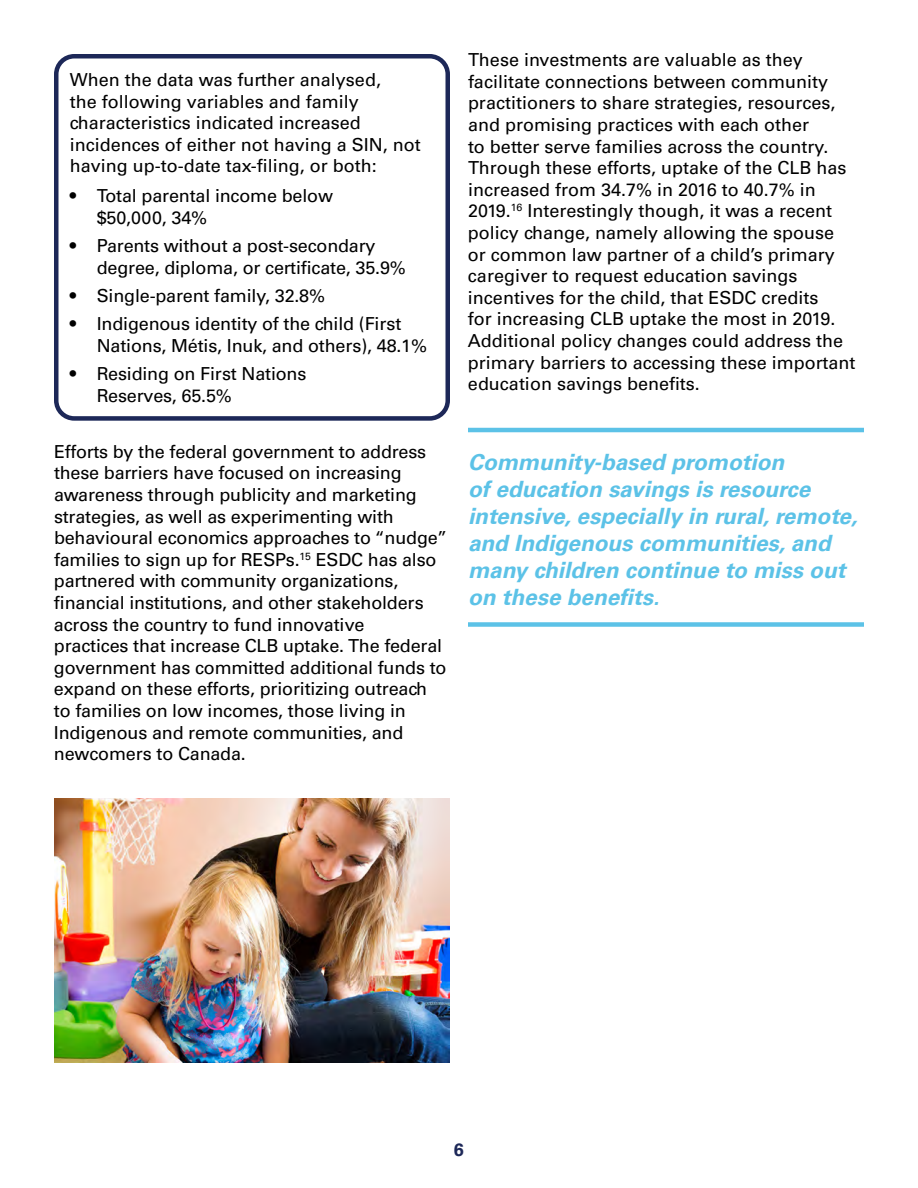
<style>
.page{position:relative;width:918px;height:1188px;background:#fff}
.page>*{position:absolute;margin:0;border:0;box-sizing:border-box;transform-origin:0 0}
.t1{font:italic 700 22.5px/27px "Univers LT Pro 65";color:#5cc2e7}
.t2{font:18px/21.6px "Univers LT Pro 55 Roman";letter-spacing:-.01em;color:#000}
.t3{font:700 18px "Univers LT Pro 65";color:#1d2858}
</style>
<div class="page">
<div style="left:54px;top:54px;width:396px;height:367px;border:4px solid #1d2858;border-radius:18px"></div>
<img style="left:54px;top:798px;width:396px;height:264px">
<hr style="left:468px;top:428px;width:396px;height:4px;background:#5cc2e7">
<div style="left:468px;top:622px;width:396px;height:5px;background:#5cc2e7"></div>
<p class="t2" style="left:70px;top:68px;width:353px">When the data was further analysed,<br>the following variables and family characteristics indicated increased incidences of either not having a SIN, not having up-to-date tax-filing, or both:</p>
<p class="t2" style="left:97px;top:184px;width:238px;text-indent:-27px">• Total parental income below $50,000, 34%</p>
<p class="t2" style="left:97px;top:234px;width:311px;text-indent:-27px">• Parents without a post-secondary degree, diploma, or certificate, 35.9%</p>
<p class="t2" style="left:70px;top:284px;width:257px">• Single-parent family, 32.8%</p>
<p class="t2" style="left:97px;top:312px;width:332px;text-indent:-27px">• Indigenous identity of the child (First<br>Nations, Métis, Inuk, and others), 48.1%</p>
<p class="t2" style="left:97px;top:362px;width:211px;text-indent:-27px">• Residing on First Nations<br>Reserves, 65.5%</p>
<p class="t2" style="left:54px;top:440px;width:395px">Efforts by the federal government to address these barriers have focused on increasing awareness through publicity and marketing strategies, as well as experimenting with behavioural economics approaches to “nudge” families to sign up for RESPs.<sup>15</sup> ESDC has also partnered with community organizations, financial institutions, and other stakeholders across the country to fund innovative<br>practices that increase CLB uptake. The federal government has committed additional funds to expand on these efforts, prioritizing outreach to families on low incomes, those living in Indigenous and remote communities, and newcomers to Canada.</p>
<p class="t2" style="left:468px;top:48px;width:389px">These investments are valuable as they facilitate connections between community practitioners to share strategies, resources, and promising practices with each other<br>to better serve families across the country.<br>Through these efforts, uptake of the CLB has increased from 34.7% in 2016 to 40.7% in 2019.<sup>16</sup> Interestingly though, it was a recent policy change, namely allowing the spouse or common law partner of a child’s primary caregiver to request education savings incentives for the child, that ESDC credits<br>for increasing CLB uptake the most in 2019.<br>Additional policy changes could address the primary barriers to accessing these important education savings benefits.</p>
<p class="t1" style="left:468px;top:447px;width:391px">Community-based promotion<br>of education savings is resource intensive, especially in rural, remote, and Indigenous communities, and many children continue to miss out on these benefits.</p>
<p class="t3" style="left:454px;top:1137px;width:12px">6</p>
</div>
